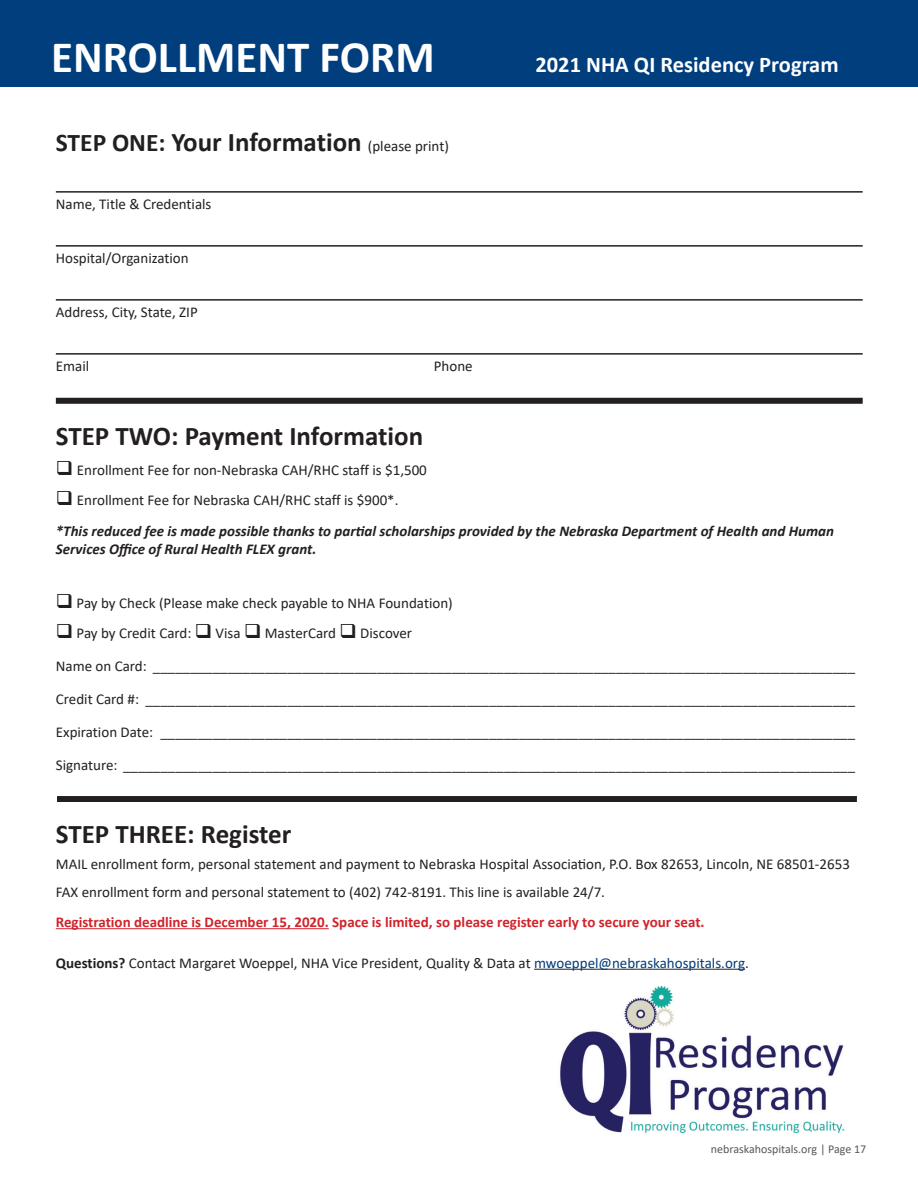
<style>
.page{position:relative;width:918px;height:1188px;background:#fff}
.page>*{position:absolute;margin:0;border:0;box-sizing:border-box;transform-origin:0 0}
.t1{font:700 45px "Calibri";color:#fff}
.t2{font:700 27px "Calibri";color:#231f20}
.t3{font:700 22.5px "Calibri";color:#fff}
.t4{font:15px "Calibri";color:#231f20}
.t5{font:italic 700 15px/18px "Calibri";color:#231f20}
.t6{font:700 15px "Calibri";color:#d1232a}
.t7{font:12px "Calibri";color:#57585a}
.s1{font-size:25.5px}
.s2{font-weight:400;font-size:15px}
.s3{font-weight:700}
.s4{color:#013d7d}
</style>
<div class="page">
<div style="left:0;top:0;width:918px;height:87px;background:#003e7e"></div>
<hr style="left:56px;top:191px;width:807px;height:2px;background:#231f20">
<hr style="left:56px;top:245px;width:807px;height:2px;background:#231f20">
<hr style="left:56px;top:299px;width:807px;height:2px;background:#231f20">
<hr style="left:56px;top:353px;width:807px;height:2px;background:#231f20">
<hr style="left:56px;top:928px;width:273px;height:1px;background:#d1232a">
<hr style="left:534px;top:969px;width:211px;height:1px;background:#231f20">
<div style="left:56px;top:398px;width:807px;height:6px;background:#231f20"></div>
<div style="left:57px;top:796px;width:800px;height:6px;background:#231f20"></div>
<img style="left:560px;top:986px;width:285px;height:148px">
<p class="t1" style="left:51px;top:26px;width:385px">ENROLLMENT FORM</p>
<p class="t2" style="left:56px;top:123px;width:395px"><span class="s1">STEP ONE:</span> Your Information <span class="s2">(please print)</span></p>
<p class="t4" style="left:56px;top:194px;width:157px">Name, Title &amp; Credentials</p>
<p class="t4" style="left:56px;top:248px;width:134px">Hospital/Organization</p>
<p class="t4" style="left:56px;top:302px;width:143px">Address, City, State, ZIP</p>
<p class="t4" style="left:56px;top:356px;width:35px">Email</p>
<p class="t4" style="left:434px;top:356px;width:40px">Phone</p>
<p class="t3" style="left:535px;top:49px;width:305px">2021 NHA QI Residency Program</p>
<p class="t2" style="left:56px;top:417px;width:369px">STEP TWO: Payment Information</p>
<p class="t4" style="left:56px;top:459px;width:373px">❑ Enrollment Fee for non-Nebraska CAH/RHC staff is $1,500</p>
<p class="t4" style="left:56px;top:489px;width:344px">❑ Enrollment Fee for Nebraska CAH/RHC staff is $900*.</p>
<p class="t5" style="left:56px;top:522px;width:780px">*This reduced fee is made possible thanks to partial scholarships provided by the Nebraska Department of Health and Human<br>Services Office of Rural Health FLEX grant.</p>
<p class="t4" style="left:56px;top:593px;width:398px">❑ Pay by Check (Please make check payable to NHA Foundation)</p>
<p class="t4" style="left:56px;top:623px;width:358px">❑ Pay by Credit Card: ❑ Visa ❑ MasterCard ❑ Discover</p>
<p class="t4" style="left:56px;top:656px;width:801px">Name on Card: ______________________________________________________________________________________________</p>
<p class="t4" style="left:56px;top:689px;width:801px">Credit Card #: _______________________________________________________________________________________________</p>
<p class="t4" style="left:56px;top:722px;width:801px">Expiration Date: _____________________________________________________________________________________________</p>
<p class="t4" style="left:56px;top:755px;width:801px">Signature: __________________________________________________________________________________________________</p>
<p class="t2" style="left:56px;top:815px;width:237px">STEP THREE: Register</p>
<p class="t4" style="left:56px;top:853px;width:796px">MAIL enrollment form, personal statement and payment to Nebraska Hospital Association, P.O. Box 82653, Lincoln, NE 68501-2653</p>
<p class="t4" style="left:56px;top:882px;width:551px">FAX enrollment form and personal statement to (402) 742-8191. This line is available 24/7.</p>
<p class="t6" style="left:56px;top:911px;width:650px">Registration deadline is December 15, 2020. Space is limited, so please register early to secure your seat.</p>
<p class="t4" style="left:56px;top:952px;width:694px"><span class="s3">Questions?</span> Contact Margaret Woeppel, NHA Vice President, Quality &amp; Data at <span class="s4">mwoeppel@nebraskahospitals.org</span>.</p>
<p class="t7" style="left:711px;top:1141px;width:157px">nebraskahospitals.org | Page 17</p>
</div>
